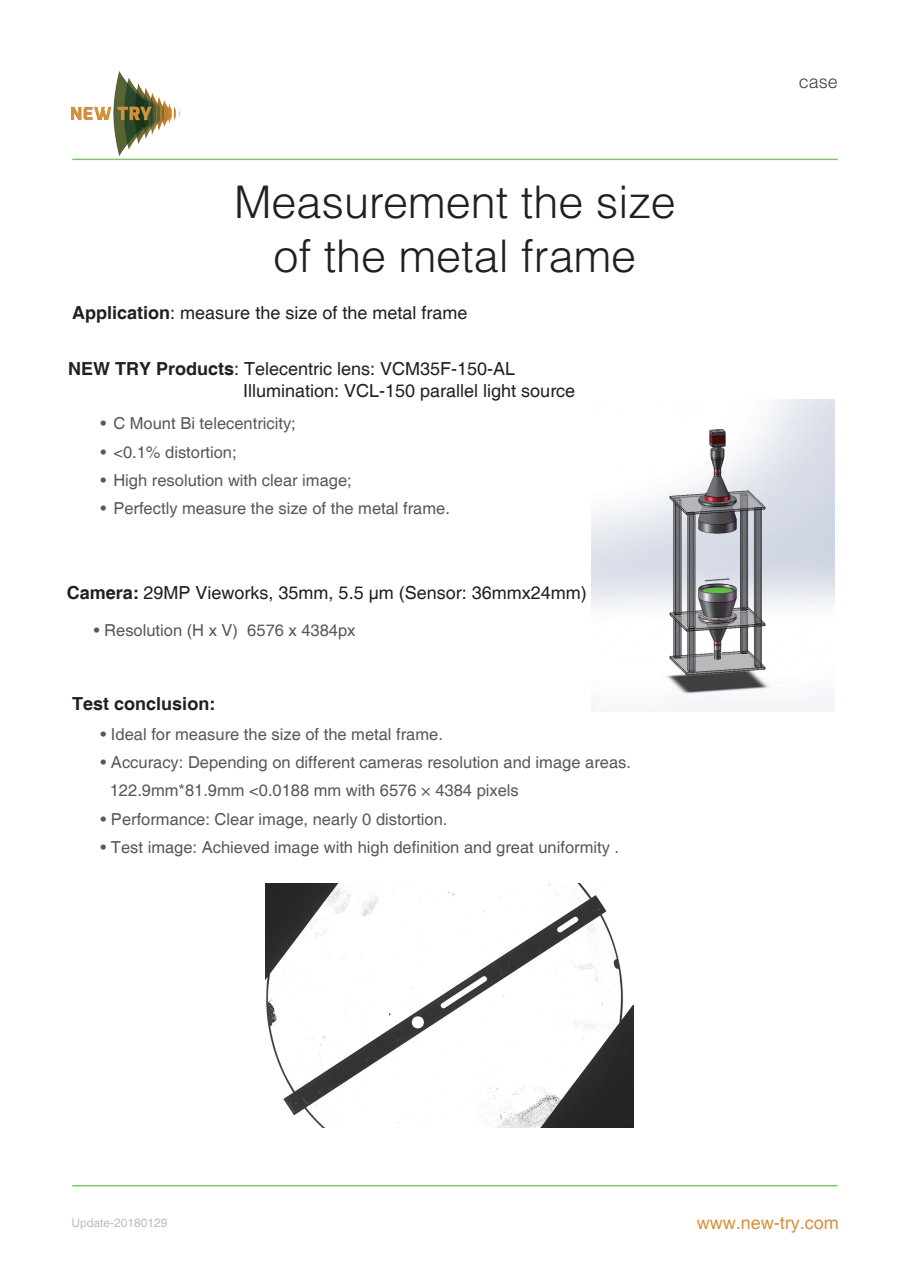
<style>
.page{position:relative;width:910px;height:1280px;background:#fff}
.page>*{position:absolute;margin:0;border:0;box-sizing:border-box;transform-origin:0 0}
.t1{font:300 45px/54px "Helvetica";color:#231f20;text-align:center}
.t2{font:18px/21.6px "Helvetica";color:#231f20}
.t3{font:18px "Helvetica";color:#d5923c}
.t4{font:700 18px "Helvetica";color:#231f20}
.t5{font:300 18px "Helvetica";color:#3e3e3f}
.t6{font:16.5px/28.3px "Helvetica";color:#57585a}
.t7{font:12px "Helvetica";color:#bcbdc0}
.s1{font-weight:700}
</style>
<div class="page">
<hr style="left:72px;top:1185px;width:766px;height:1px;background:#7dc56e">
<hr style="left:72px;top:159px;width:766px;height:1px;background:#7dc56e">
<img style="left:70px;top:71px;width:116px;height:90px">
<img style="left:591px;top:400px;width:244px;height:312px">
<img style="left:265px;top:883px;width:368px;height:245px">
<h1 class="t1" style="left:234px;top:174px;width:443px">Measurement the size of the metal frame</h1>
<p class="t2" style="left:72px;top:302px;width:397px"><span class="s1">Application</span>: measure the size of the metal frame</p>
<p class="t2" style="left:243px;top:359px;width:334px;text-indent:-175px"><span class="s1">NEW TRY Products</span>: Telecentric lens: VCM35F-150-AL<br>Illumination: VCL-150 parallel light source</p>
<p class="t6" style="left:101px;top:410px;width:197px">• C Mount Bi telecentricity;</p>
<p class="t6" style="left:101px;top:438px;width:138px">• &lt;0.1% distortion;</p>
<p class="t6" style="left:101px;top:466px;width:253px">• High resolution with clear image;</p>
<p class="t6" style="left:101px;top:495px;width:351px">• Perfectly measure the size of the metal frame.</p>
<p class="t2" style="left:67px;top:583px;width:521px"><span class="s1">Camera:</span> 29MP Vieworks, 35mm, 5.5 µm (Sensor: 36mmx24mm)</p>
<p class="t6" style="left:94px;top:616px;width:263px">• Resolution (H x V) 6576 x 4384px</p>
<p class="t4" style="left:72px;top:693px;width:145px">Test conclusion:</p>
<p class="t6" style="left:101px;top:720px;width:344px">• Ideal for measure the size of the metal frame.</p>
<p class="t6" style="left:110px;top:749px;width:523px;text-indent:-9px">• Accuracy: Depending on different cameras resolution and image areas.<br>122.9mm*81.9mm &lt;0.0188 mm with 6576 × 4384 pixels</p>
<p class="t6" style="left:101px;top:805px;width:348px">• Performance: Clear image, nearly 0 distortion.</p>
<p class="t6" style="left:101px;top:834px;width:520px">• Test image: Achieved image with high definition and great uniformity .</p>
<p class="t5" style="left:799px;top:70px;width:41px">case</p>
<p class="t7" style="left:71px;top:1215px;width:98px">Update-20180129</p>
<p class="t3" style="left:697px;top:1212px;width:144px">www.new-try.com</p>
</div>
